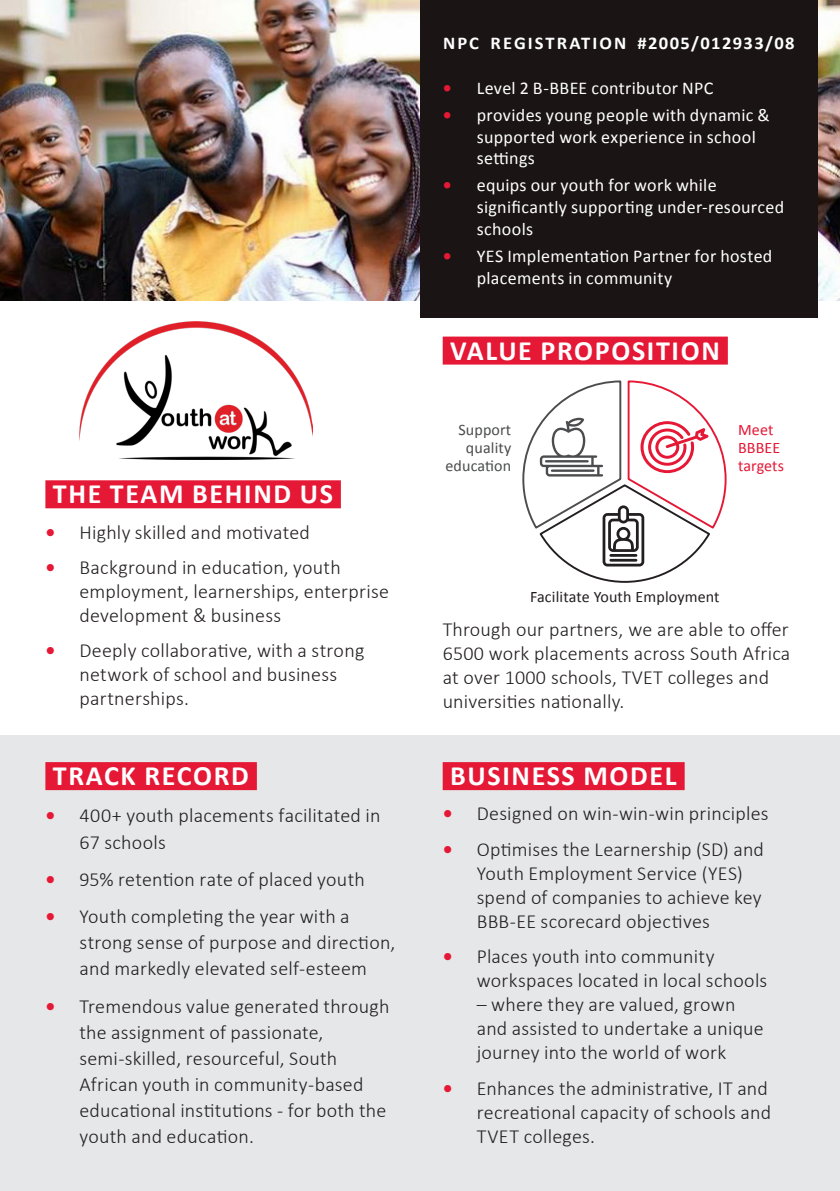
<style>
.page{position:relative;width:840px;height:1191px;background:#fff}
.page>*{position:absolute;margin:0;border:0;box-sizing:border-box;transform-origin:0 0}
.PfP_Heading_2{font:700 28px "Calibri";letter-spacing:.06em;color:#fff}
.Body_copy{font:300 20px/24px "Calibri";letter-spacing:.01em;color:#231f20}
.t1{font:18px/21.6px "Calibri";letter-spacing:.02em;color:#fff}
.Body_copy-2{font:700 18px "Calibri";letter-spacing:.1em;color:#fff}
.Body_copy-3{font:16px "Calibri";letter-spacing:.01em;color:#231f20}
.Body_copy-4{font:16px/18px "Calibri";letter-spacing:.01em;color:#4b4c4d;text-align:right}
.Body_copy-5{font:16px/18px "Calibri";letter-spacing:.01em;color:#e51836}
.s1{font-weight:700;color:#e51836}
</style>
<div class="page">
<img style="left:0;top:0;width:420px;height:300px">
<img style="left:816px;top:0;width:23px;height:300px">
<div style="left:0;top:736px;width:839px;height:455px;background:#e6e7e9"></div>
<div style="left:420px;top:0;width:396px;height:318px;background:#1a1415"></div>
<div style="left:45px;top:480px;width:296px;height:28px;background:#e51836"></div>
<div style="left:442px;top:762px;width:242px;height:28px;background:#e51836"></div>
<div style="left:45px;top:762px;width:212px;height:28px;background:#e51836"></div>
<div style="left:442px;top:336px;width:285px;height:28px;background:#e51836"></div>
<img style="left:79px;top:321px;width:233px;height:138px">
<svg style="left:522px;top:380px;width:205px;height:186px"></svg>
<p class="PfP_Heading_2" style="left:53px;top:476px;width:281px">THE TEAM BEHIND US</p>
<p class="Body_copy" style="left:45px;top:519px;width:266px"><span class="s1">•</span> Highly skilled and motivated</p>
<p class="Body_copy" style="left:79px;top:554px;width:311px;text-indent:-34px"><span class="s1">•</span> Background in education, youth employment, learnerships, enterprise development &amp; business</p>
<p class="Body_copy" style="left:79px;top:638px;width:286px;text-indent:-34px"><span class="s1">•</span> Deeply collaborative, with a strong network of school and business partnerships.</p>
<p class="PfP_Heading_2" style="left:53px;top:758px;width:197px">TRACK RECORD</p>
<p class="Body_copy" style="left:79px;top:802px;width:302px;line-height:26px;text-indent:-34px"><span class="s1">•</span> 400+ youth placements facilitated in<br>67 schools</p>
<p class="Body_copy" style="left:45px;top:866px;width:321px"><span class="s1">•</span> 95% retention rate of placed youth</p>
<p class="Body_copy" style="left:79px;top:902px;width:317px;line-height:26px;text-indent:-34px"><span class="s1">•</span> Youth completing the year with a strong sense of purpose and direction, and markedly elevated self-esteem</p>
<p class="Body_copy" style="left:79px;top:992px;width:311px;line-height:26px;text-indent:-34px"><span class="s1">•</span> Tremendous value generated through the assignment of passionate, semi-skilled, resourceful, South African youth in community-based educational institutions - for both the youth and education.</p>
<p class="Body_copy-2" style="left:443px;top:32px;width:353px">NPC REGISTRATION #2005/012933/08</p>
<p class="t1" style="left:442px;top:76px;width:272px"><span class="s1">•</span> Level 2 B-BBEE contributor NPC</p>
<p class="t1" style="left:476px;top:103px;width:294px;text-indent:-34px"><span class="s1">•</span> provides young people with dynamic &amp; supported work experience in school settings</p>
<p class="t1" style="left:476px;top:174px;width:309px;text-indent:-34px"><span class="s1">•</span> equips our youth for work while significantly supporting under-resourced schools</p>
<p class="t1" style="left:476px;top:244px;width:297px;text-indent:-34px"><span class="s1">•</span> YES Implementation Partner for hosted placements in community</p>
<p class="PfP_Heading_2" style="left:450px;top:332px;width:271px">VALUE PROPOSITION</p>
<p class="Body_copy-4" style="left:445px;top:420px;width:67px">Support quality education</p>
<p class="Body_copy-5" style="left:737px;top:420px;width:48px">Meet<br>BBBEE targets</p>
<p class="Body_copy-3" style="left:529px;top:586px;width:191px">Facilitate Youth Employment</p>
<p class="Body_copy" style="left:442px;top:617px;width:349px">Through our partners, we are able to offer 6500 work placements across South Africa at over 1000 schools, TVET colleges and universities nationally.</p>
<p class="PfP_Heading_2" style="left:450px;top:758px;width:228px">BUSINESS MODEL</p>
<p class="Body_copy" style="left:442px;top:801px;width:327px"><span class="s1">•</span> Designed on win-win-win principles</p>
<p class="Body_copy" style="left:476px;top:836px;width:288px;text-indent:-34px"><span class="s1">•</span> Optimises the Learnership (SD) and<br>Youth Employment Service (YES) spend of companies to achieve key<br>BBB-EE scorecard objectives</p>
<p class="Body_copy" style="left:476px;top:943px;width:292px;text-indent:-34px"><span class="s1">•</span> Places youth into community workspaces located in local schools</p>
<p class="Body_copy" style="left:476px;top:991px;width:288px">– where they are valued, grown and assisted to undertake a unique journey into the world of work</p>
<p class="Body_copy" style="left:476px;top:1075px;width:296px;text-indent:-34px"><span class="s1">•</span> Enhances the administrative, IT and recreational capacity of schools and<br>TVET colleges.</p>
</div>
